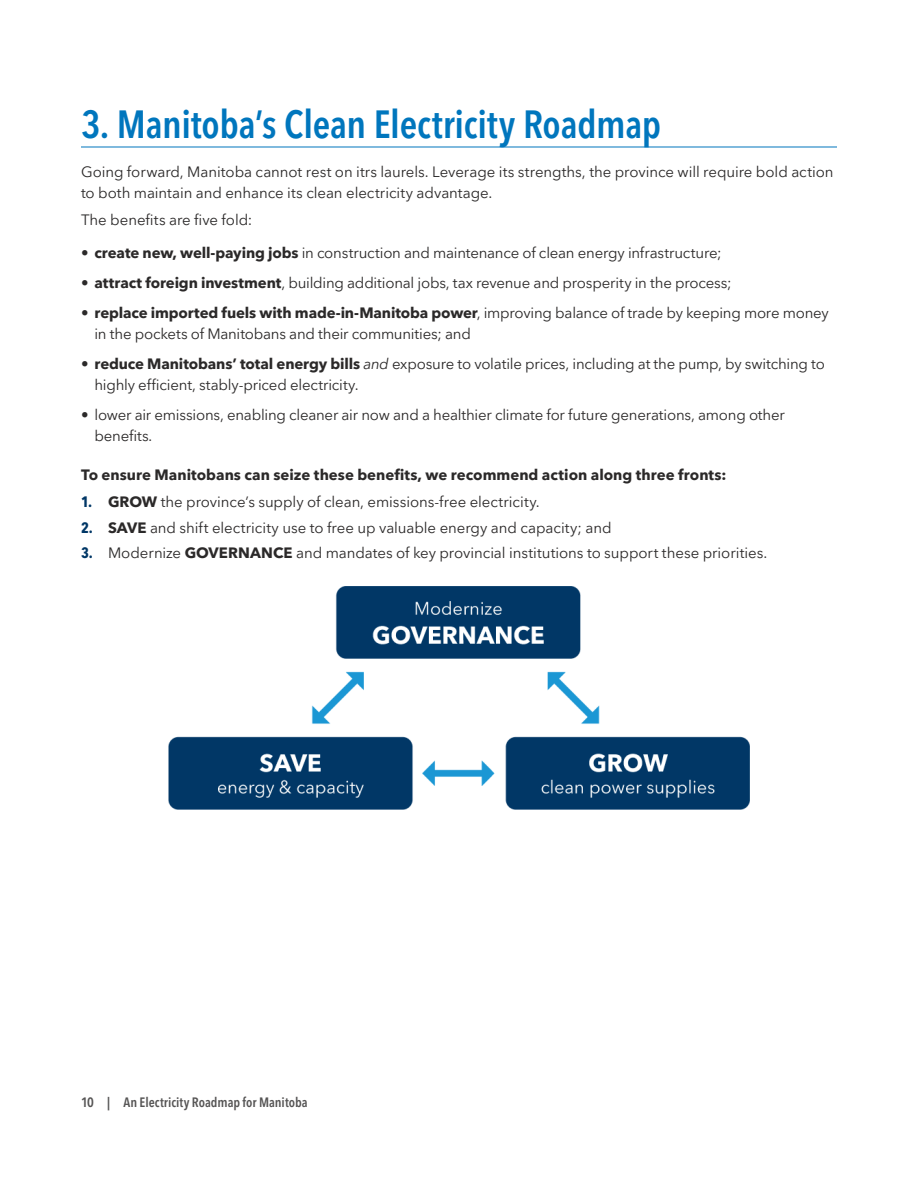
<style>
.page{position:relative;width:918px;height:1188px;background:#fff}
.page>*{position:absolute;margin:0;border:0;box-sizing:border-box;transform-origin:0 0}
.Heading_1{font:600 condensed 39px "Avenir Next LT Pro";letter-spacing:-.005em;color:#0076bd}
.Body_Text{font:15px/21px "Avenir Next LT Pro";letter-spacing:-.01em;color:#2b2929}
.Body_Text-2{font:700 15px "Avenir Next LT Pro";color:#2b2929}
.t1{font:600 condensed 13.5px "Avenir Next LT Pro";color:#555454}
.s1{font-weight:700}
.s2{font-style:italic}
.s3{font-weight:700;font-stretch:condensed;color:#013766}
.s4{font-stretch:normal}
</style>
<div class="page">
<hr style="left:81px;top:147px;width:756px;height:1px;background:#0076bd">
<img style="left:168px;top:587px;width:582px;height:223px">
<h1 class="Heading_1" style="left:81px;top:100px;width:582px">3. Manitoba’s Clean Electricity Roadmap</h1>
<p class="Body_Text" style="left:81px;top:161px;width:754px">Going forward, Manitoba cannot rest on itrs laurels. Leverage its strengths, the province will require bold action to both maintain and enhance its clean electricity advantage.</p>
<p class="Body_Text" style="left:81px;top:210px;width:173px">The benefits are five fold:</p>
<p class="Body_Text" style="left:81px;top:242px;width:642px">• <span class="s1">create new, well-paying jobs</span> in construction and maintenance of clean energy infrastructure;</p>
<p class="Body_Text" style="left:81px;top:272px;width:652px">• <span class="s1">attract foreign investment</span>, building additional jobs, tax revenue and prosperity in the process;</p>
<p class="Body_Text" style="left:94px;top:302px;width:736px;text-indent:-14px">• <span class="s1">replace imported fuels with made-in-Manitoba power</span>, improving balance of trade by keeping more money in the pockets of Manitobans and their communities; and</p>
<p class="Body_Text" style="left:94px;top:353px;width:732px;text-indent:-14px"><span class="s1">• reduce Manitobans’ total energy bills</span> <span class="s2">and</span> exposure to volatile prices, including at the pump, by switching to highly efficient, stably-priced electricity.</p>
<p class="Body_Text" style="left:94px;top:404px;width:692px;text-indent:-14px">• lower air emissions, enabling cleaner air now and a healthier climate for future generations, among other benefits<span class="s2">.</span></p>
<p class="Body_Text-2" style="left:81px;top:465px;width:647px">To ensure Manitobans can seize these benefits, we recommend action along three fronts:</p>
<p class="Body_Text" style="left:81px;top:492px;width:460px"><span class="s3">1.</span> <span class="s1">GROW</span> the province’s supply of clean, emissions-free electricity.</p>
<p class="Body_Text" style="left:81px;top:517px;width:532px"><span class="s3">2.</span> <span class="s1">SAVE</span> and shift electricity use to free up valuable energy and capacity; and</p>
<p class="Body_Text" style="left:81px;top:543px;width:688px"><span class="s3">3.</span> Modernize <span class="s1">GOVERNANCE</span> and mandates of key provincial institutions to support these priorities.</p>
<p class="t1" style="left:81px;top:1094px;width:228px">10 <span class="s4">|</span> An Electricity Roadmap for Manitoba</p>
</div>
